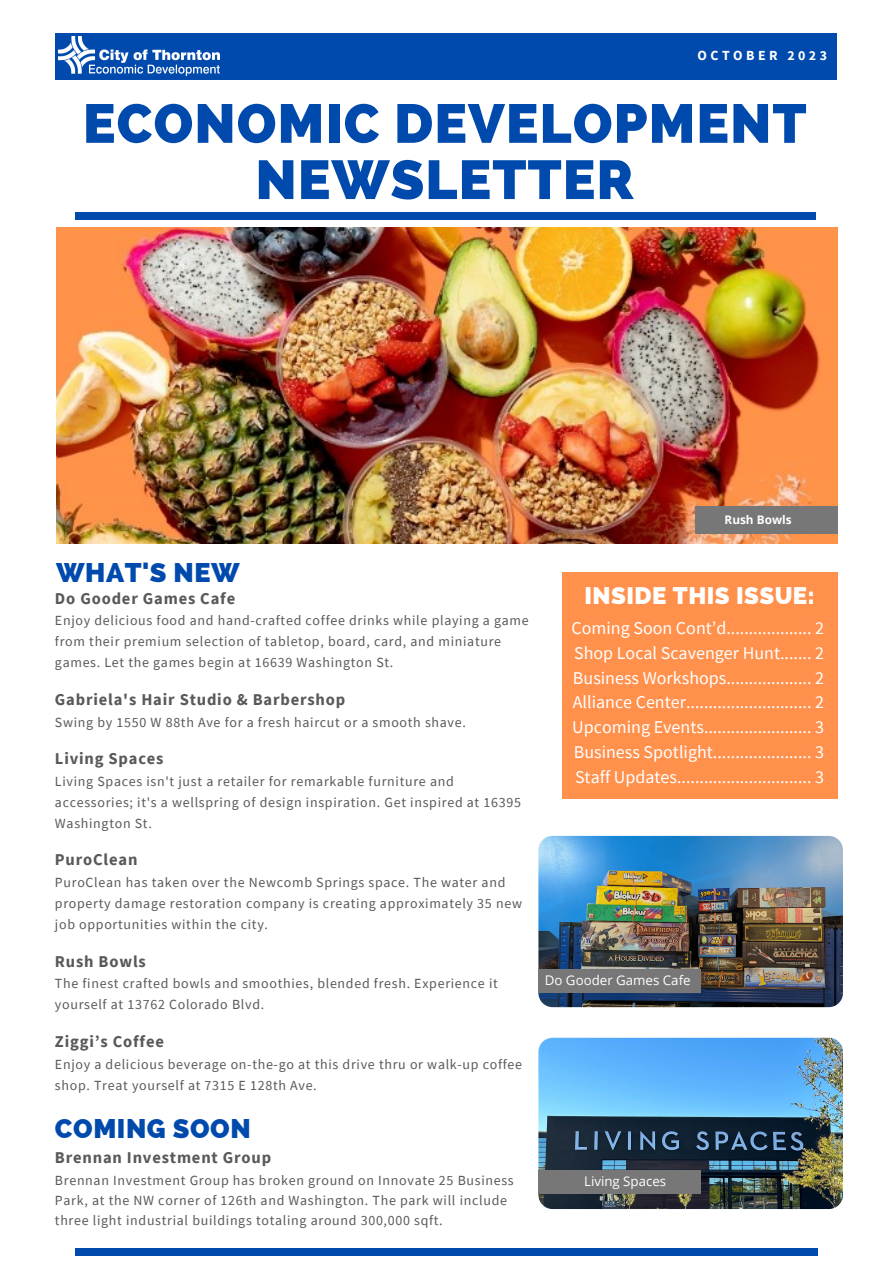
<style>
.page{position:relative;width:893px;height:1264px;background:#fff}
.page>*{position:absolute;margin:0;border:0;box-sizing:border-box;transform-origin:0 0}
.t1{font:800 54.6px/56.2px "Raleway";letter-spacing:.02em;color:#004aad;text-align:center}
.t2{font:800 27px "Raleway";letter-spacing:.02em;color:#004aad}
.t3{font:800 24px "Raleway";letter-spacing:.02em;color:#fff}
.t4{font:18px "Source Sans Pro";color:#fff}
.t5{font:700 16.5px "Source Sans Pro";letter-spacing:.05em;color:#595959}
.t6{font:13.95px/21px "Source Sans Pro";letter-spacing:.05em;color:#595959}
.t7{font:700 13.8px "Source Sans Pro";letter-spacing:.25em;color:#fff}
.t8{font:13.35px "Open Sans";color:#fff}
.t9{font:700 11.85px "Open Sans";color:#fff}
</style>
<div class="page">
<img style="left:56px;top:227px;width:781px;height:316px">
<div style="left:55px;top:33px;width:781px;height:46px;background:#004aad"></div>
<div style="left:76px;top:212px;width:739px;height:7px;background:#004aad"></div>
<img style="left:59px;top:37px;width:161px;height:39px">
<div style="left:561px;top:573px;width:276px;height:226px;background:#ff914d"></div>
<div style="left:75px;top:1248px;width:742px;height:7px;background:#004aad"></div>
<div style="left:695px;top:506px;width:142px;height:27px;background:#777"></div>
<img style="left:538px;top:835px;width:304px;height:172px;border-radius:14px">
<div style="left:538px;top:969px;width:162px;height:23px;background:#777"></div>
<img style="left:538px;top:1037px;width:304px;height:171px;border-radius:14px">
<div style="left:538px;top:1170px;width:162px;height:23px;background:#777"></div>
<p class="t7" style="left:697px;top:46px;width:131px">OCTOBER 2023</p>
<p class="t1" style="left:83px;top:95px;width:725px">ECONOMIC DEVELOPMENT<br>NEWSLETTER</p>
<p class="t2" style="left:56px;top:557px;width:185px">WHAT'S NEW</p>
<p class="t5" style="left:55px;top:587px;width:182px">Do Gooder Games Cafe</p>
<p class="t6" style="left:55px;top:610px;width:475px">Enjoy delicious food and hand-crafted coffee drinks while playing a game from their premium selection of tabletop, board, card, and miniature games. Let the games begin at 16639 Washington St.</p>
<p class="t5" style="left:55px;top:688px;width:292px">Gabriela's Hair Studio &amp; Barbershop</p>
<p class="t6" style="left:55px;top:711px;width:412px">Swing by 1550 W 88th Ave for a fresh haircut or a smooth shave.</p>
<p class="t5" style="left:55px;top:748px;width:110px">Living Spaces</p>
<p class="t6" style="left:55px;top:770px;width:467px">Living Spaces isn't just a retailer for remarkable furniture and accessories; it's a wellspring of design inspiration. Get inspired at 16395<br>Washington St.</p>
<p class="t5" style="left:55px;top:849px;width:84px">PuroClean</p>
<p class="t6" style="left:55px;top:871px;width:468px">PuroClean has taken over the Newcomb Springs space. The water and property damage restoration company is creating approximately 35 new job opportunities within the city.</p>
<p class="t5" style="left:55px;top:950px;width:92px">Rush Bowls</p>
<p class="t6" style="left:55px;top:972px;width:444px">The finest crafted bowls and smoothies, blended fresh. Experience it yourself at 13762 Colorado Blvd.</p>
<p class="t5" style="left:55px;top:1030px;width:110px">Ziggi’s Coffee</p>
<p class="t6" style="left:55px;top:1053px;width:468px">Enjoy a delicious beverage on-the-go at this drive thru or walk-up coffee shop. Treat yourself at 7315 E 128th Ave.</p>
<p class="t2" style="left:55px;top:1112px;width:197px">COMING SOON</p>
<p class="t5" style="left:55px;top:1147px;width:218px">Brennan Investment Group</p>
<p class="t6" style="left:55px;top:1169px;width:460px;line-height:20.2px">Brennan Investment Group has broken ground on Innovate 25 Business<br>Park, at the NW corner of 126th and Washington. The park will include three light industrial buildings totaling around 300,000 sqft.</p>
<p class="t9" style="left:724px;top:511px;width:68px">Rush Bowls</p>
<p class="t3" style="left:584px;top:581px;width:231px">INSIDE THIS ISSUE:</p>
<p class="t4" style="left:571px;top:616px;width:254px">Coming Soon Cont’d................... 2</p>
<p class="t4" style="left:574px;top:641px;width:251px">Shop Local Scavenger Hunt....... 2</p>
<p class="t4" style="left:573px;top:666px;width:252px">Business Workshops................... 2</p>
<p class="t4" style="left:572px;top:690px;width:253px">Alliance Center............................ 2</p>
<p class="t4" style="left:572px;top:715px;width:253px">Upcoming Events........................ 3</p>
<p class="t4" style="left:573px;top:740px;width:252px">Business Spotlight...................... 3</p>
<p class="t4" style="left:575px;top:764px;width:250px">Staff Updates.............................. 3</p>
<p class="t8" style="left:544px;top:970px;width:147px">Do Gooder Games Cafe</p>
<p class="t8" style="left:584px;top:1172px;width:84px">Living Spaces</p>
</div>
